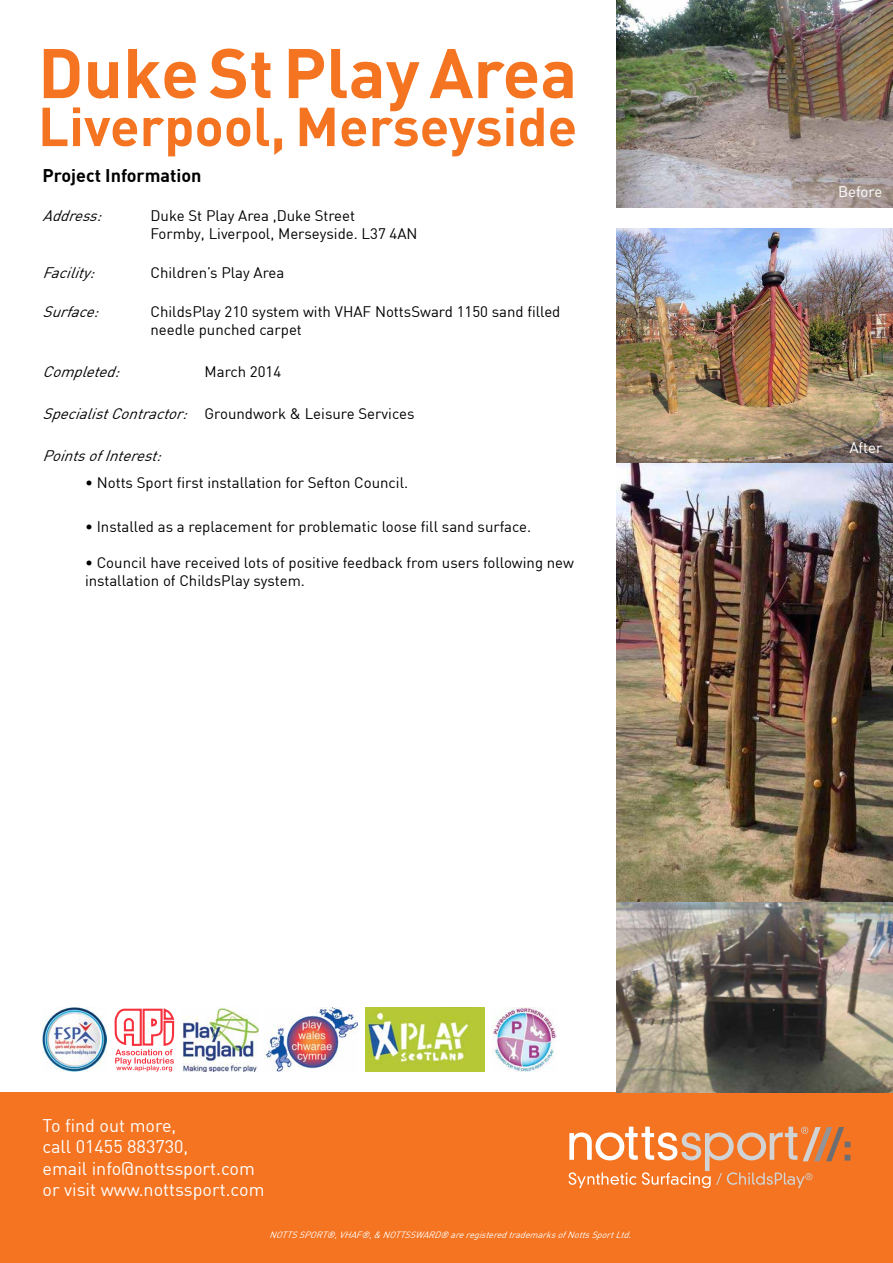
<style>
.page{position:relative;width:893px;height:1263px;background:#fff}
.page>*{position:absolute;margin:0;border:0;box-sizing:border-box;transform-origin:0 0}
.t1{font:700 69px "DIN";color:#f47421}
.t2{font:700 54px "DIN";color:#f47421}
.t3{font:18px/21.6px "DIN";color:#fff}
.t4{font:700 18px "DIN";color:#000}
.t5{font:15px/18px "DIN";color:#000}
.t6{font:italic 15px "DIN";color:#000}
.t7{font:15px "DIN";color:#fff}
.t8{font:italic 9px "DIN";color:#fff}
.s1{font-style:italic}
</style>
<div class="page">
<img style="left:617px;top:229px;width:276px;height:864px">
<div style="left:0;top:1093px;width:893px;height:170px;background:#f47421"></div>
<svg style="left:568px;top:1127px;width:282px;height:61px"></svg>
<svg style="left:114px;top:1008px;width:60px;height:63px"></svg>
<img style="left:43px;top:1008px;width:63px;height:64px">
<img style="left:617px;top:0;width:276px;height:207px">
<img style="left:366px;top:1008px;width:119px;height:63px">
<img style="left:264px;top:1008px;width:93px;height:63px">
<img style="left:183px;top:1008px;width:76px;height:63px">
<img style="left:493px;top:1008px;width:63px;height:63px">
<h1 class="t1" style="left:38px;top:28px;width:541px">Duke St Play Area</h1>
<h2 class="t2" style="left:38px;top:91px;width:541px">Liverpool, Merseyside</h2>
<p class="t4" style="left:43px;top:164px;width:161px">Project Information</p>
<p class="t6" style="left:43px;top:206px;width:66px">Address:</p>
<p class="t5" style="left:151px;top:206px;width:268px">Duke St Play Area ,Duke Street<br>Formby, Liverpool, Merseyside. L37 4AN</p>
<p class="t6" style="left:43px;top:263px;width:60px">Facility:</p>
<p class="t5" style="left:151px;top:263px;width:135px">Children’s Play Area</p>
<p class="t6" style="left:43px;top:302px;width:64px">Surface:</p>
<p class="t5" style="left:151px;top:302px;width:411px">ChildsPlay 210 system with VHAF NottsSward 1150 sand filled needle punched carpet</p>
<p class="t6" style="left:43px;top:362px;width:84px">Completed:</p>
<p class="t5" style="left:205px;top:362px;width:78px">March 2014</p>
<p class="t5" style="left:43px;top:404px;width:373px"><span class="s1">SpecialistContractor:</span> Groundwork &amp; Leisure Services</p>
<p class="t6" style="left:43px;top:446px;width:126px">PointsofInterest:</p>
<p class="t5" style="left:85px;top:473px;width:325px">• Notts Sport first installation for Sefton Council.</p>
<p class="t5" style="left:85px;top:517px;width:448px">• Installed as a replacement for problematic loose fill sand surface.</p>
<p class="t5" style="left:85px;top:553px;width:490px">• Council have received lots of positive feedback from users following new installation of ChildsPlay system.</p>
<p class="t7" style="left:838px;top:182px;width:46px">Before</p>
<p class="t7" style="left:849px;top:438px;width:34px">After</p>
<p class="t3" style="left:43px;top:1114px;width:223px">To find out more,<br>call 01455 883730,<br>email info@nottssport.com or visit www.nottssport.com</p>
<p class="t8" style="left:269px;top:1229px;width:367px">NOTTSSPORT®,VHAF®,&amp;NOTTSSWARD® areregisteredtrademarksofNottsSportLtd.</p>
</div>
